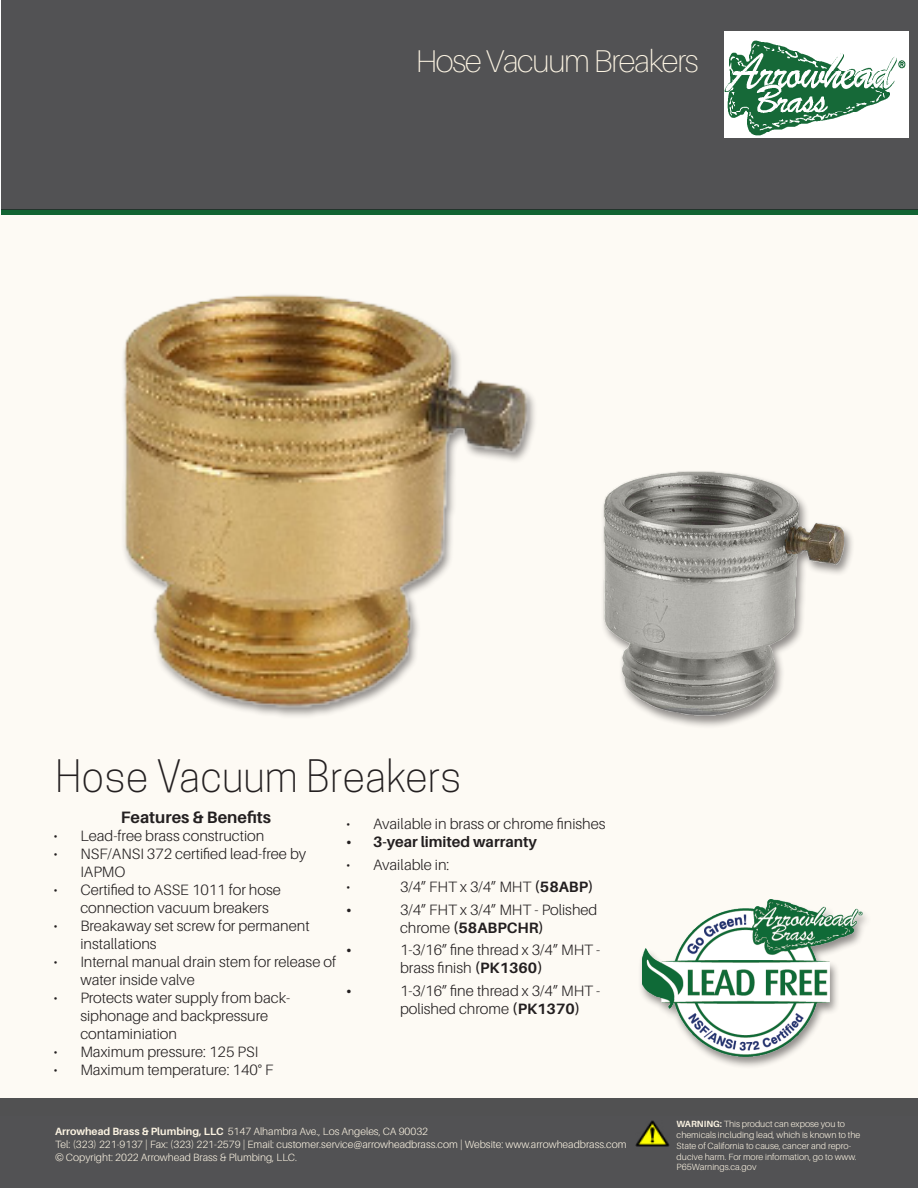
<style>
.page{position:relative;width:918px;height:1188px;background:#fff}
.page>*{position:absolute;margin:0;border:0;box-sizing:border-box;transform-origin:0 0}
.t1{font:300 42px "Cooper Hewitt";color:#231f20}
.t2{font:100 31.5px "Aileron";letter-spacing:-.04em;color:#fbf3e2}
.t3{font:700 16.5px "Aileron";color:#231f20}
.t4{font:300 15px/18px "Aileron";color:#231f20}
.t5{font:700 15px "Aileron";color:#231f20}
.t6{font:300 10.5px "Aileron";color:#fbf3e2}
.t7{font:300 9px/10.8px "Aileron";color:#fbf3e2}
.s1{font-weight:700}
</style>
<div class="page">
<div style="left:0;top:215px;width:918px;height:901px;background:#fdfaf4"></div>
<div style="left:1px;top:210px;width:917px;height:5px;background:#126433"></div>
<div style="left:1px;top:0;width:917px;height:210px;background:#525254"></div>
<img style="left:724px;top:32px;width:184px;height:106px">
<div style="left:638px;top:898px;width:234px;height:172px;background:#231f20;opacity:.5"></div>
<img style="left:642px;top:900px;width:220px;height:156px">
<div style="left:0;top:1098px;width:918px;height:90px;background:#525254"></div>
<img style="left:636px;top:1120px;width:33px;height:26px">
<img style="left:123px;top:294px;width:412px;height:422px">
<div style="left:600px;top:470px;width:255px;height:259px;background:#231f20;opacity:.5"></div>
<img style="left:600px;top:470px;width:251px;height:251px">
<p class="t2" style="left:416px;top:44px;width:284px">Hose Vacuum Breakers</p>
<p class="t1" style="left:55px;top:751px;width:408px">Hose Vacuum Breakers</p>
<p class="t3" style="left:121px;top:808px;width:152px">Features &amp; Benefits</p>
<p class="t4" style="left:53px;top:827px;width:213px">• Lead-free brass construction</p>
<p class="t4" style="left:80px;top:845px;width:227px;text-indent:-27px">• NSF/ANSI 372 certified lead-free by<br>IAPMO</p>
<p class="t4" style="left:80px;top:881px;width:202px;text-indent:-27px">• Certified to ASSE 1011 for hose connection vacuum breakers</p>
<p class="t4" style="left:80px;top:917px;width:231px;text-indent:-27px">• Breakaway set screw for permanent installations</p>
<p class="t4" style="left:80px;top:953px;width:257px;text-indent:-27px">• Internal manual drain stem for release of water inside valve</p>
<p class="t4" style="left:80px;top:989px;width:211px;text-indent:-27px">• Protects water supply from back&shy;siphonage and backpressure contaminiation</p>
<p class="t4" style="left:53px;top:1043px;width:206px">• Maximum pressure: 125 PSI</p>
<p class="t4" style="left:53px;top:1061px;width:222px">• Maximum temperature: 140° F</p>
<p class="t4" style="left:346px;top:815px;width:261px">• Available in brass or chrome finishes</p>
<p class="t5" style="left:346px;top:834px;width:193px">• 3-year limited warranty</p>
<p class="t4" style="left:346px;top:856px;width:105px">• Available in:</p>
<p class="t4" style="left:346px;top:878px;width:6px">•</p>
<p class="t4" style="left:400px;top:878px;width:195px">3/4” FHT x 3/4” MHT <span class="s1">(58ABP)</span></p>
<p class="t5" style="left:346px;top:901px;width:7px">•</p>
<p class="t4" style="left:400px;top:901px;width:199px">3/4” FHT x 3/4” MHT - Polished chrome <span class="s1">(58ABPCHR)</span></p>
<p class="t5" style="left:346px;top:942px;width:7px">•</p>
<p class="t4" style="left:400px;top:941px;width:202px">1-3/16” fine thread x 3/4” MHT - brass finish <span class="s1">(PK1360)</span></p>
<p class="t5" style="left:346px;top:982px;width:7px">•</p>
<p class="t4" style="left:400px;top:982px;width:202px">1-3/16” fine thread x 3/4” MHT - polished chrome <span class="s1">(PK1370)</span></p>
<p class="t6" style="left:55px;top:1126px;width:375px"><span class="s1">Arrowhead Brass &amp; Plumbing, LLC</span> 5147 Alhambra Ave., Los Angeles, CA 90032</p>
<p class="t6" style="left:55px;top:1139px;width:573px">Tel: (323) 221-9137 | Fax: (323) 221-2579 | Email: customer.service@arrowheadbrass.com | Website: www.arrowheadbrass.com</p>
<p class="t6" style="left:55px;top:1151px;width:244px">© Copyright: 2022 Arrowhead Brass &amp; Plumbing, LLC.</p>
<p class="t7" style="left:677px;top:1119px;width:185px"><span class="s1">WARNING:</span> This product can expose you to chemicals including lead, which is known to the State of California to cause, cancer and repro&shy;ducive harm. For more information, go to www.<br>P65Warnings.ca.gov</p>
</div>
